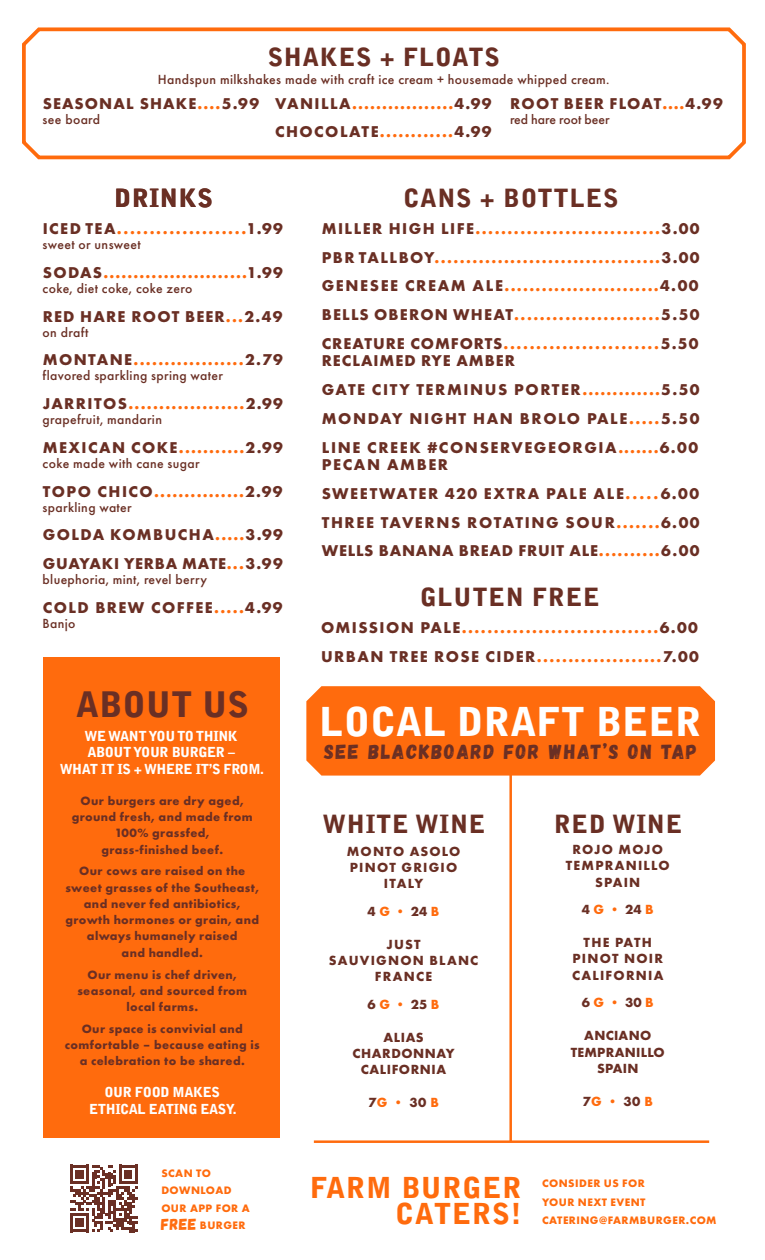
<style>
.page{position:relative;width:765px;height:1260px;background:#fff}
.page>*{position:absolute;margin:0;border:0;box-sizing:border-box;transform-origin:0 0}
.t1{font:900 39.62px "Bell Gothic Std";color:#fff}
.big_head{font:900 35px "Bell Gothic Std";color:#6a2f24}
.bell_head{font:900 28.75px/26.2px "Bell Gothic Std";letter-spacing:.03em;color:#ff6b0d;text-align:right}
.bell_head_back{font:900 25px "Bell Gothic Std";letter-spacing:.03em;color:#6a2f24}
.background_head_orig{font:20.75px "Gagalin";letter-spacing:.08em;color:#6a2f24}
.background_head_orig-2{font:700 16.25px "Futura PT";letter-spacing:.09em;color:#ff6b0d}
.background_head_orig-3{font:700 16.25px/17.5px "Futura PT";letter-spacing:.09em;color:#6a2f24}
.background_head_orig-4{font:700 16.25px/17.5px "Futura PT";letter-spacing:.06em;color:#6a2f24}
.empty_head{font:700 16.25px "Futura PT";letter-spacing:.09em;color:#ff6b0d}
.beer{font:700 16.25px "Futura PT";letter-spacing:.09em;color:#ff6b0d}
.background_head_orig-5{font:700 16.25px "Futura PT";letter-spacing:.07em;color:#6a2f24}
.beer-2{font:700 16.25px "Futura PT";letter-spacing:.09em;color:#6a2f24}
.background_head_orig-6{font:700 16.25px "Futura PT";letter-spacing:.05em;color:#6a2f24}
.background_head_orig-7{font:700 16.25px "Futura PT";letter-spacing:.045em;color:#6a2f24}
.empty_desc{font:500 13.75px "Futura PT";letter-spacing:.025em;color:#6a2f24}
.wine{font:700 13.75px/16.2px "Futura PT";letter-spacing:.09em;color:#6a2f24;text-align:center}
.empty_head-2{font:900 13.75px/16.2px "Bell Gothic Std";letter-spacing:-.03em;color:#fff;text-align:center}
.wine-2{font:700 13.75px/16.2px "Futura PT";letter-spacing:.04em;color:#6a2f24;text-align:center}
.wine_price{font:700 13.75px "Futura PT";letter-spacing:.01em;color:#6a2f24}
.wine-3{font:700 13.75px/16.2px "Futura PT";letter-spacing:.02em;color:#6a2f24;text-align:center}
.empty_desc-2{font:500 13.75px "Futura PT";color:#6a2f24}
.background_head_orig-8{font:500 13.75px "Futura PT";letter-spacing:.025em;color:#6a2f24}
.salad_descrip{font:700 12.5px/16.2px "Futura PT";letter-spacing:.03em;color:#6a2f24;text-align:center}
.salad_descrip-2{font:700 11.25px/17.5px "Futura PT";letter-spacing:.04em;color:#ff6b0d}
.s1{color:#ff6b0d}
.s2{color:#6a2f24}
.s3{font-family:"Gagalin";font-weight:400;font-size:16.25px}
</style>
<div class="page">
<div style="left:306px;top:686px;width:409px;height:90px;background:#ff6b0d"></div>
<hr style="left:509px;top:760px;width:3px;height:382px;background:#ff6b0d">
<svg style="left:22px;top:27px;width:724px;height:133px"></svg>
<svg style="left:70px;top:1165px;width:68px;height:67px"></svg>
<div style="left:44px;top:657px;width:236px;height:480px;background:#ff6b0d"></div>
<hr style="left:314px;top:1140px;width:395px;height:3px;background:#ff6b0d">
<p class="bell_head_back" style="left:268px;top:43px;width:234px">SHAKES + FLOATS</p>
<p class="empty_desc" style="left:158px;top:71px;width:453px">Handspun milkshakes made with craft ice cream + housemade whipped cream.</p>
<p class="background_head_orig-3" style="left:510px;top:94px;width:214px">ROOT BEER FLOAT<span class="s1">....</span>4.99</p>
<p class="empty_desc-2" style="left:510px;top:111px;width:101px">red hare root beer</p>
<p class="background_head_orig-5" style="left:43px;top:93px;width:218px">SEASONAL SHAKE<span class="s1">....</span>5.99</p>
<p class="background_head_orig-8" style="left:43px;top:111px;width:59px">see board</p>
<p class="empty_head" style="left:275px;top:93px;width:218px"><span class="s2">VANILLA</span>.................<span class="s2">4.99</span></p>
<p class="background_head_orig-3" style="left:275px;top:123px;width:218px">CHOCOLATE<span class="s1">............</span>4.99</p>
<p class="bell_head_back" style="left:115px;top:183px;width:100px">DRINKS</p>
<p class="empty_head" style="left:43px;top:218px;width:242px"><span class="s2">ICED TEA</span>....................<span class="s2">1.99</span></p>
<p class="empty_desc" style="left:43px;top:236px;width:100px">sweet or unsweet</p>
<p class="background_head_orig-2" style="left:43px;top:262px;width:242px"><span class="s2">SODAS</span>........................<span class="s2">1.99</span></p>
<p class="empty_desc" style="left:43px;top:280px;width:151px">coke, diet coke, coke zero</p>
<p class="background_head_orig-5" style="left:43px;top:306px;width:241px">RED HARE ROOT BEER<span class="s1">...</span>2.49</p>
<p class="empty_desc" style="left:43px;top:324px;width:47px">on draft</p>
<p class="background_head_orig-2" style="left:43px;top:349px;width:242px"><span class="s2">MONTANE</span>..................<span class="s2">2.79</span></p>
<p class="empty_desc" style="left:43px;top:367px;width:182px">flavored sparkling spring water</p>
<p class="background_head_orig-2" style="left:43px;top:393px;width:242px"><span class="s2">JARRITOS</span>...................<span class="s2">2.99</span></p>
<p class="empty_desc" style="left:43px;top:411px;width:121px">grapefruit, mandarin</p>
<p class="background_head_orig-3" style="left:43px;top:438px;width:242px">MEXICAN COKE<span class="s1">...........</span>2.99</p>
<p class="empty_desc" style="left:43px;top:455px;width:159px">coke made with cane sugar</p>
<p class="background_head_orig-2" style="left:43px;top:481px;width:241px"><span class="s2">TOPO CHICO</span>...............<span class="s2">2.99</span></p>
<p class="empty_desc" style="left:43px;top:499px;width:91px">sparkling water</p>
<p class="background_head_orig-3" style="left:43px;top:526px;width:242px">GOLDA KOMBUCHA<span class="s1">.....</span>3.99</p>
<p class="background_head_orig-7" style="left:43px;top:553px;width:242px">GUAYAKI YERBA MATE<span class="s1">...</span>3.99</p>
<p class="empty_desc" style="left:43px;top:571px;width:166px">bluephoria, mint, revel berry</p>
<p class="background_head_orig-3" style="left:43px;top:598px;width:242px">COLD BREW COFFEE<span class="s1">.....</span>4.99</p>
<p class="empty_desc" style="left:43px;top:615px;width:34px">Banjo</p>
<p class="big_head" style="left:76px;top:684px;width:174px">ABOUT US</p>
<p class="empty_head-2" style="left:60px;top:728px;width:206px">WE WANT YOU TO THINK<br>ABOUT YOUR BURGER –<br>WHAT IT IS + WHERE IT’S FROM.</p>
<p class="salad_descrip" style="left:72px;top:792px;width:182px">Our burgers are dry aged, ground fresh, and made from<br>100% grassfed, grass-finished beef.</p>
<p class="salad_descrip" style="left:65px;top:863px;width:195px">Our cows are raised on the sweet grasses of the Southeast, and never fed antibiotics, growth hormones or grain, and always humanely raised<br>and handled.</p>
<p class="salad_descrip" style="left:77px;top:966px;width:171px">Our menu is chef driven, seasonal, and sourced from local farms.</p>
<p class="salad_descrip" style="left:65px;top:1020px;width:197px">Our space is convivial and comfortable – because eating is a celebration to be shared.</p>
<p class="empty_head-2" style="left:89px;top:1084px;width:149px">OUR FOOD MAKES<br>ETHICAL EATING EASY.</p>
<p class="bell_head_back" style="left:403px;top:183px;width:217px">CANS + BOTTLES</p>
<p class="background_head_orig-2" style="left:322px;top:218px;width:379px"><span class="s2">MILLER HIGH LIFE</span>.............................<span class="s2">3.00</span></p>
<p class="background_head_orig-2" style="left:322px;top:247px;width:379px"><span class="s2">PBR TALLBOY</span>....................................<span class="s2">3.00</span></p>
<p class="background_head_orig-2" style="left:322px;top:275px;width:378px"><span class="s2">GENESEE CREAM ALE</span>.........................<span class="s2">4.00</span></p>
<p class="background_head_orig-2" style="left:322px;top:304px;width:379px"><span class="s2">BELLS OBERON WHEAT</span>.......................<span class="s2">5.50</span></p>
<p class="background_head_orig-4" style="left:322px;top:334px;width:378px">CREATURE COMFORTS<span class="s1">........................</span>5.50<br>RECLAIMED RYE AMBER</p>
<p class="background_head_orig-3" style="left:322px;top:380px;width:379px">GATE CITY TERMINUS PORTER<span class="s1">.............</span>5.50</p>
<p class="background_head_orig-3" style="left:322px;top:409px;width:379px">MONDAY NIGHT HAN BROLO PALE<span class="s1">.....</span>5.50</p>
<p class="background_head_orig-3" style="left:322px;top:438px;width:378px">LINE CREEK #CONSERVEGEORGIA<span class="s1">.......</span>6.00<br>PECAN AMBER</p>
<p class="background_head_orig-3" style="left:322px;top:484px;width:379px">SWEETWATER 420 EXTRA PALE ALE<span class="s1">.....</span>6.00</p>
<p class="background_head_orig-3" style="left:322px;top:513px;width:379px">THREE TAVERNS ROTATING SOUR<span class="s1">.......</span>6.00</p>
<p class="background_head_orig-6" style="left:322px;top:540px;width:379px">WELLS BANANA BREAD FRUIT ALE<span class="s1">..........</span>6.00</p>
<p class="bell_head_back" style="left:420px;top:582px;width:181px">GLUTEN FREE</p>
<p class="beer" style="left:321px;top:617px;width:378px"><span class="s2">OMISSION PALE</span>...............................<span class="s2">6.00</span></p>
<p class="beer-2" style="left:321px;top:646px;width:379px">URBAN TREE ROSE CIDER<span class="s1">....................</span>7.00</p>
<p class="t1" style="left:320px;top:699px;width:383px">LOCAL DRAFT BEER</p>
<p class="background_head_orig" style="left:324px;top:739px;width:375px">SEE BLACKBOARD FOR WHAT’S ON TAP</p>
<p class="bell_head_back" style="left:323px;top:810px;width:165px">WHITE WINE</p>
<p class="bell_head_back" style="left:554px;top:810px;width:130px">RED WINE</p>
<p class="wine" style="left:347px;top:842px;width:115px">MONTO ASOLO<br>PINOT GRIGIO<br>ITALY</p>
<p class="wine_price" style="left:368px;top:902px;width:73px">4 <span class="s1">G •</span> 24 <span class="s1">B</span></p>
<p class="wine" style="left:329px;top:936px;width:151px">JUST<br>SAUVIGNON BLANC<br>FRANCE</p>
<p class="wine_price" style="left:368px;top:995px;width:73px">6 <span class="s1">G •</span> 25 <span class="s1">B</span></p>
<p class="wine-2" style="left:353px;top:1029px;width:104px">ALIAS<br>CHARDONNAY<br>CALIFORNIA</p>
<p class="wine" style="left:368px;top:1094px;width:72px">7<span class="s1">G •</span> 30 <span class="s1">B</span></p>
<p class="wine" style="left:566px;top:841px;width:105px">ROJO MOJO<br>TEMPRANILLO<br>SPAIN</p>
<p class="wine_price" style="left:582px;top:901px;width:73px">4 <span class="s1">G •</span> 24 <span class="s1">B</span></p>
<p class="wine" style="left:572px;top:934px;width:93px">THE PATH<br>PINOT NOIR<br>CALIFORNIA</p>
<p class="wine_price" style="left:582px;top:994px;width:73px">6 <span class="s1">G •</span> 30 <span class="s1">B</span></p>
<p class="wine-3" style="left:571px;top:1027px;width:96px">ANCIANO<br>TEMPRANILLO<br>SPAIN</p>
<p class="wine" style="left:582px;top:1093px;width:72px">7<span class="s1">G •</span> 30 <span class="s1">B</span></p>
<p class="salad_descrip-2" style="left:161px;top:1164px;width:90px">SCAN TO<br>DOWNLOAD<br>OUR APP FOR A<br><span class="s3">FREE</span> BURGER</p>
<p class="bell_head" style="left:310px;top:1175px;width:213px">FARM BURGER<br>CATERS!</p>
<p class="salad_descrip-2" style="left:542px;top:1173px;width:176px;line-height:18.8px">CONSIDER US FOR<br>YOUR NEXT EVENT<br>CATERING@FARMBURGER.COM</p>
</div>
